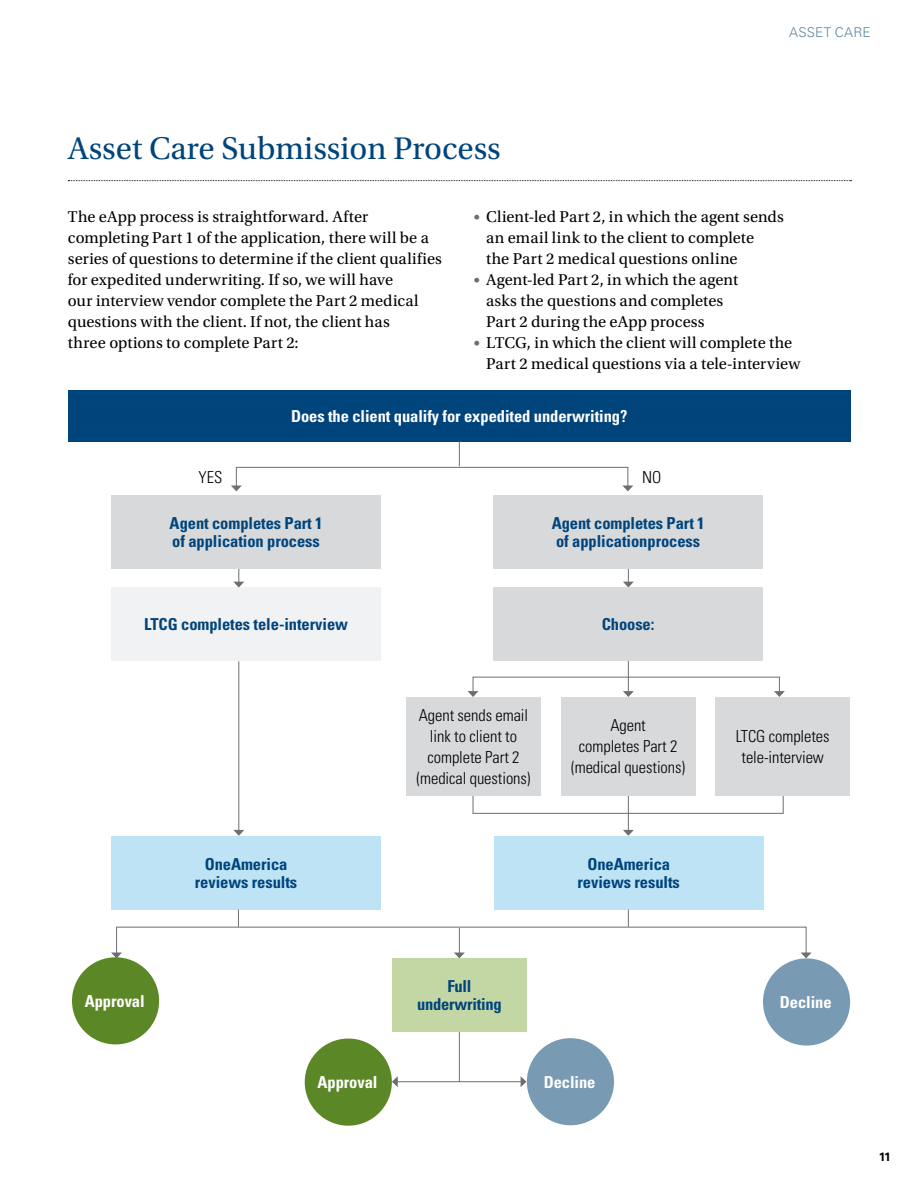
<style>
.page{position:relative;width:918px;height:1188px;background:#fff}
.page>*{position:absolute;margin:0;border:0;box-sizing:border-box;transform-origin:0 0}
.t1{font:33px "Utopia Std";color:#00447c}
.t2{font:16.5px/21px "Utopia Std";letter-spacing:.005em;color:#000}
.t3{font:700 condensed 16.5px/18px "Univers LT Std";letter-spacing:-.005em;color:#00447c;text-align:center}
.t4{font:300 condensed 16.5px/21px "Univers LT Std";letter-spacing:-.005em;color:#000;text-align:center}
.t5{font:700 condensed 16.5px "Univers LT Std";letter-spacing:-.005em;color:#fff}
.t6{font:300 13.5px "Univers LT Std";letter-spacing:.015em;color:#5d87a1}
.t7{font:700 12px "Univers LT Std";color:#000}
.s1{font-family:"Univers LT Std";font-weight:300;font-stretch:condensed;font-size:13.5px;color:#6d6e71}
</style>
<div class="page">
<div style="left:111px;top:588px;width:270px;height:73px;background:#f1f2f3"></div>
<div style="left:763px;top:958px;width:87px;height:88px;background:#789ab2;border-radius:50%"></div>
<svg style="left:233px;top:569px;width:11px;height:19px"></svg>
<svg style="left:623px;top:569px;width:11px;height:19px"></svg>
<div style="left:111px;top:836px;width:270px;height:74px;background:#bde3f5"></div>
<div style="left:494px;top:836px;width:270px;height:74px;background:#bde3f5"></div>
<svg style="left:455px;top:929px;width:9px;height:29px"></svg>
<div style="left:392px;top:958px;width:135px;height:74px;background:#c3d7a4"></div>
<div style="left:72px;top:957px;width:87px;height:87px;background:#5c8727;border-radius:50%"></div>
<div style="left:493px;top:495px;width:270px;height:74px;background:#d7d9da"></div>
<div style="left:68px;top:390px;width:782px;height:51px;background:#00447c"></div>
<div style="left:527px;top:1038px;width:87px;height:87px;background:#789ab2;border-radius:50%"></div>
<div style="left:305px;top:1039px;width:87px;height:87px;background:#5c8727;border-radius:50%"></div>
<svg style="left:459px;top:441px;width:1px;height:25px"></svg>
<hr style="left:238px;top:661px;width:1px;height:170px;background:#6d6e71">
<svg style="left:233px;top:830px;width:11px;height:6px"></svg>
<hr style="left:628px;top:657px;width:1px;height:35px;background:#6d6e71">
<svg style="left:624px;top:692px;width:9px;height:5px"></svg>
<hr style="left:628px;top:795px;width:1px;height:36px;background:#6d6e71">
<svg style="left:623px;top:830px;width:11px;height:6px"></svg>
<svg style="left:628px;top:910px;width:1px;height:17px"></svg>
<svg style="left:238px;top:910px;width:1px;height:17px"></svg>
<hr style="left:459px;top:1032px;width:1px;height:50px;background:#6d6e71">
<svg style="left:68px;top:180px;width:783px;height:1px"></svg>
<div style="left:116px;top:927px;width:691px;height:27px;border:1px solid #6d6e71"></div>
<svg style="left:801px;top:953px;width:10px;height:5px"></svg>
<svg style="left:111px;top:953px;width:11px;height:5px"></svg>
<hr style="left:397px;top:1081px;width:124px;height:1px;background:#6d6e71">
<svg style="left:521px;top:1076px;width:5px;height:11px"></svg>
<svg style="left:392px;top:1076px;width:6px;height:11px"></svg>
<div style="left:473px;top:677px;width:307px;height:15px;border:1px solid #6d6e71"></div>
<svg style="left:774px;top:691px;width:11px;height:6px"></svg>
<svg style="left:468px;top:691px;width:11px;height:6px"></svg>
<div style="left:473px;top:795px;width:311px;height:19px;border:1px solid #6d6e71"></div>
<div style="left:493px;top:588px;width:270px;height:73px;background:#d7d9da"></div>
<div style="left:111px;top:495px;width:270px;height:74px;background:#d7d9da"></div>
<div style="left:236px;top:467px;width:392px;height:20px;border:1px solid #6d6e71"></div>
<svg style="left:622px;top:486px;width:11px;height:5px"></svg>
<svg style="left:231px;top:486px;width:11px;height:5px"></svg>
<div style="left:406px;top:697px;width:135px;height:98px;background:#d7d9da"></div>
<div style="left:561px;top:697px;width:135px;height:98px;background:#d7d9da"></div>
<div style="left:715px;top:697px;width:135px;height:98px;background:#d7d9da"></div>
<p class="t6" style="left:789px;top:24px;width:83px">ASSET CARE</p>
<h1 class="t1" style="left:68px;top:131px;width:434px">Asset Care Submission Process</h1>
<p class="t2" style="left:68px;top:207px;width:376px">The eApp process is straightforward. After completing Part 1 of the application, there will be a series of questions to determine if the client qualifies for expedited underwriting. If so, we will have<br>our interview vendor complete the Part 2 medical questions with the client. If not, the client has<br>three options to complete Part 2:</p>
<p class="t2" style="left:486px;top:207px;width:299px;text-indent:-14px"><span class="s1">•</span> Client-led Part 2, in which the agent sends an email link to the client to complete<br>the Part 2 medical questions online</p>
<p class="t2" style="left:486px;top:270px;width:253px;text-indent:-14px"><span class="s1">•</span> Agent-led Part 2, in which the agent asks the questions and completes<br>Part 2 during the eApp process</p>
<p class="t2" style="left:486px;top:333px;width:316px;text-indent:-14px"><span class="s1">•</span> LTCG, in which the client will complete the<br>Part 2 medical questions via a tele-interview</p>
<p class="t5" style="left:291px;top:406px;width:338px">Does the client qualify for expedited underwriting?</p>
<p class="t4" style="left:199px;top:467px;width:25px">YES</p>
<p class="t4" style="left:642px;top:467px;width:21px">NO</p>
<p class="t3" style="left:170px;top:514px;width:154px;text-align:left">Agent completes Part 1 of application process</p>
<p class="t3" style="left:144px;top:615px;width:205px">LTCG completes tele-interview</p>
<p class="t3" style="left:552px;top:514px;width:154px;text-align:left">Agent completes Part 1 of applicationprocess</p>
<p class="t3" style="left:602px;top:615px;width:54px">Choose:</p>
<p class="t4" style="left:417px;top:704px;width:115px">Agent sends email link to client to complete Part 2 (medical questions)</p>
<p class="t4" style="left:571px;top:715px;width:115px">Agent<br>completes Part 2 (medical questions)</p>
<p class="t4" style="left:736px;top:725px;width:95px">LTCG completes tele-interview</p>
<p class="t3" style="left:195px;top:855px;width:104px">OneAmerica reviews results</p>
<p class="t3" style="left:578px;top:855px;width:104px">OneAmerica reviews results</p>
<p class="t3" style="left:447px;top:977px;width:26px">Full</p>
<p class="t5" style="left:85px;top:991px;width:62px">Approval</p>
<p class="t3" style="left:417px;top:995px;width:86px">underwriting</p>
<p class="t5" style="left:317px;top:1072px;width:62px">Approval</p>
<p class="t5" style="left:544px;top:1072px;width:53px">Decline</p>
<p class="t5" style="left:780px;top:992px;width:53px">Decline</p>
<p class="t7" style="left:879px;top:1150px;width:14px">11</p>
</div>
